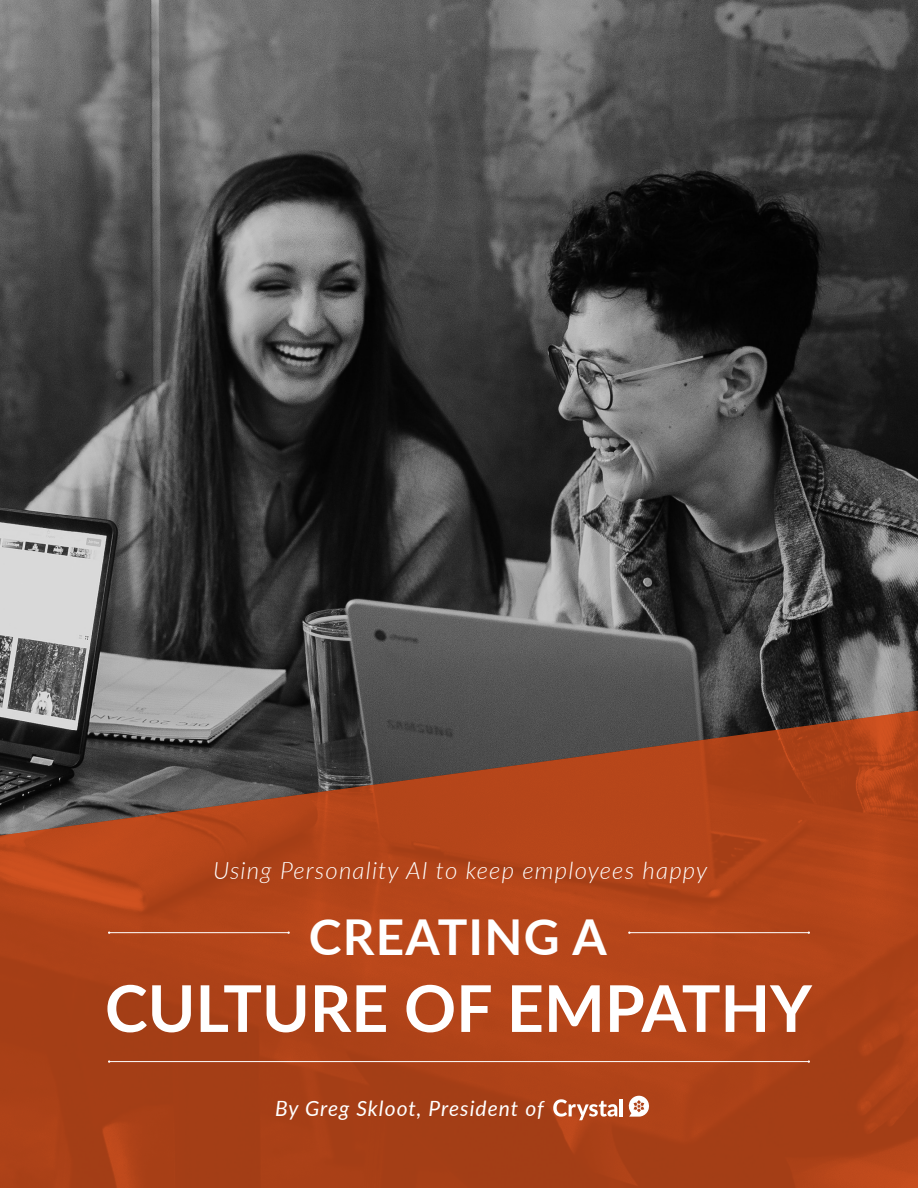
<style>
.page{position:relative;width:918px;height:1188px;background:#fff}
.page>*{position:absolute;margin:0;border:0;box-sizing:border-box;transform-origin:0 0}
.t1{font:700 64.5px "Lato";color:#fff}
.t2{font:700 49.5px "Lato";letter-spacing:.025em;color:#fff}
.t3{font:italic 300 24px "Lato";letter-spacing:.05em;color:#fff}
.t4{font:italic 21px "Lato";letter-spacing:.045em;color:#fff}
</style>
<div class="page">
<img style="left:0;top:0;width:918px;height:699px">
<svg style="left:0;top:699px;width:918px;height:489px;background:#a04420"></svg>
<svg style="left:553px;top:1099px;width:64px;height:21px"></svg>
<hr style="left:620px;top:1099px;width:3px;height:17px;background:#fff">
<svg style="left:628px;top:1094px;width:22px;height:23px"></svg>
<hr style="left:109px;top:932px;width:180px;height:1px;background:#fff">
<hr style="left:109px;top:1061px;width:700px;height:1px;background:#fff">
<hr style="left:629px;top:932px;width:180px;height:1px;background:#fff">
<p class="t3" style="left:213px;top:853px;width:496px">Using Personality AI to keep employees happy</p>
<h2 class="t2" style="left:309px;top:900px;width:300px">CREATING A</h2>
<h1 class="t1" style="left:105px;top:961px;width:708px">CULTURE OF EMPATHY</h1>
<p class="t4" style="left:275px;top:1093px;width:270px">By Greg Skloot, President of</p>
</div>
